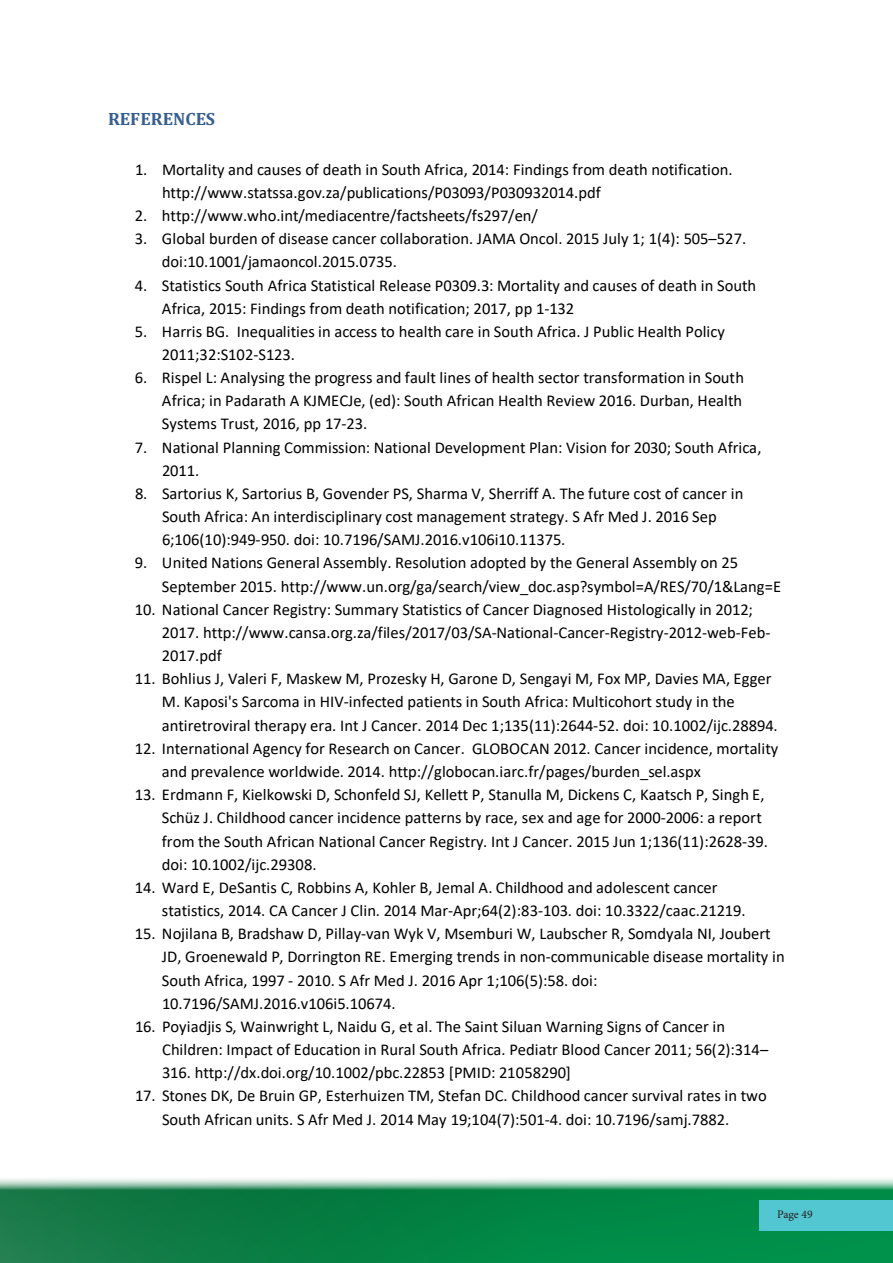
<style>
.page{position:relative;width:893px;height:1263px;background:#fff}
.page>*{position:absolute;margin:0;border:0;box-sizing:border-box;transform-origin:0 0}
.t1{font:700 18px "Cambria";color:#365f91}
.t2{font:16.5px/23.2px "Calibri";letter-spacing:-.005em;color:#000}
.t3{font:11.7px "Minion Pro";letter-spacing:-.005em;color:#241f1f}
</style>
<div class="page">
<svg style="left:0;top:1178px;width:893px;height:85px;background:#1d8d55"></svg>
<div style="left:759px;top:1200px;width:134px;height:30px;background:#52c6d1"></div>
<p class="t1" style="left:108px;top:106px;width:109px">REFERENCES</p>
<p class="t2" style="left:162px;top:158px;width:572px;text-indent:-27px">1. Mortality and causes of death in South Africa, 2014: Findings from death notification. http://www.statssa.gov.za/publications/P03093/P030932014.pdf</p>
<p class="t2" style="left:135px;top:204px;width:404px">2. http://www.who.int/mediacentre/factsheets/fs297/en/</p>
<p class="t2" style="left:162px;top:227px;width:586px;text-indent:-27px">3. Global burden of disease cancer collaboration. JAMA Oncol. 2015 July 1; 1(4): 505–527. doi:10.1001/jamaoncol.2015.0735.</p>
<p class="t2" style="left:162px;top:273px;width:596px;text-indent:-27px">4. Statistics South Africa Statistical Release P0309.3: Mortality and causes of death in South<br>Africa, 2015: Findings from death notification; 2017, pp 1-132</p>
<p class="t2" style="left:162px;top:319px;width:564px;text-indent:-27px">5. Harris BG. Inequalities in access to health care in South Africa. J Public Health Policy<br>2011;32:S102-S123.</p>
<p class="t2" style="left:162px;top:366px;width:584px;text-align:justify;text-indent:-27px">6. Rispel L: Analysing the progress and fault lines of health sector transformation in South Africa; in Padarath A KJMECJe, (ed): South African Health Review 2016. Durban, Health Systems Trust, 2016, pp 17-23.</p>
<p class="t2" style="left:162px;top:435px;width:601px;text-indent:-27px">7. National Planning Commission: National Development Plan: Vision for 2030; South Africa,<br>2011.</p>
<p class="t2" style="left:162px;top:481px;width:583px;text-indent:-27px">8. Sartorius K, Sartorius B, Govender PS, Sharma V, Sherriff A. The future cost of cancer in<br>South Africa: An interdisciplinary cost management strategy. S Afr Med J. 2016 Sep<br>6;106(10):949-950. doi: 10.7196/SAMJ.2016.v106i10.11375.</p>
<p class="t2" style="left:162px;top:551px;width:621px;text-indent:-27px">9. United Nations General Assembly. Resolution adopted by the General Assembly on 25<br>September 2015. http://www.un.org/ga/search/view_doc.asp?symbol=A/RES/70/1&amp;Lang=E</p>
<p class="t2" style="left:162px;top:597px;width:610px;text-indent:-27px">10. National Cancer Registry: Summary Statistics of Cancer Diagnosed Histologically in 2012;<br>2017. http://www.cansa.org.za/files/2017/03/SA-National-Cancer-Registry-2012-web-Feb-<br>2017.pdf</p>
<p class="t2" style="left:162px;top:667px;width:617px;text-indent:-27px">11. Bohlius J, Valeri F, Maskew M, Prozesky H, Garone D, Sengayi M, Fox MP, Davies MA, Egger<br>M. Kaposi's Sarcoma in HIV-infected patients in South Africa: Multicohort study in the antiretroviral therapy era. Int J Cancer. 2014 Dec 1;135(11):2644-52. doi: 10.1002/ijc.28894.</p>
<p class="t2" style="left:162px;top:736px;width:618px;text-indent:-27px">12. International Agency for Research on Cancer. GLOBOCAN 2012. Cancer incidence, mortality and prevalence worldwide. 2014. http://globocan.iarc.fr/pages/burden_sel.aspx</p>
<p class="t2" style="left:162px;top:783px;width:608px;text-indent:-27px">13. Erdmann F, Kielkowski D, Schonfeld SJ, Kellett P, Stanulla M, Dickens C, Kaatsch P, Singh E, Schüz J. Childhood cancer incidence patterns by race, sex and age for 2000-2006: a report from the South African National Cancer Registry. Int J Cancer. 2015 Jun 1;136(11):2628-39. doi: 10.1002/ijc.29308.</p>
<p class="t2" style="left:162px;top:875px;width:585px;text-indent:-27px">14. Ward E, DeSantis C, Robbins A, Kohler B, Jemal A. Childhood and adolescent cancer statistics, 2014. CA Cancer J Clin. 2014 Mar-Apr;64(2):83-103. doi: 10.3322/caac.21219.</p>
<p class="t2" style="left:162px;top:922px;width:624px;text-indent:-27px">15. Nojilana B, Bradshaw D, Pillay-van Wyk V, Msemburi W, Laubscher R, Somdyala NI, Joubert JD, Groenewald P, Dorrington RE. Emerging trends in non-communicable disease mortality in South Africa, 1997 - 2010. S Afr Med J. 2016 Apr 1;106(5):58. doi:<br>10.7196/SAMJ.2016.v106i5.10674.</p>
<p class="t2" style="left:162px;top:1014px;width:608px;text-indent:-27px">16. Poyiadjis S, Wainwright L, Naidu G, et al. The Saint Siluan Warning Signs of Cancer in<br>Children: Impact of Education in Rural South Africa. Pediatr Blood Cancer 2011; 56(2):314–<br>316. http://dx.doi.org/10.1002/pbc.22853 [PMID: 21058290]</p>
<p class="t2" style="left:162px;top:1084px;width:606px;text-indent:-27px">17. Stones DK, De Bruin GP, Esterhuizen TM, Stefan DC. Childhood cancer survival rates in two<br>South African units. S Afr Med J. 2014 May 19;104(7):501-4. doi: 10.7196/samj.7882.</p>
<p class="t3" style="left:777px;top:1206px;width:37px">Page 49</p>
</div>
